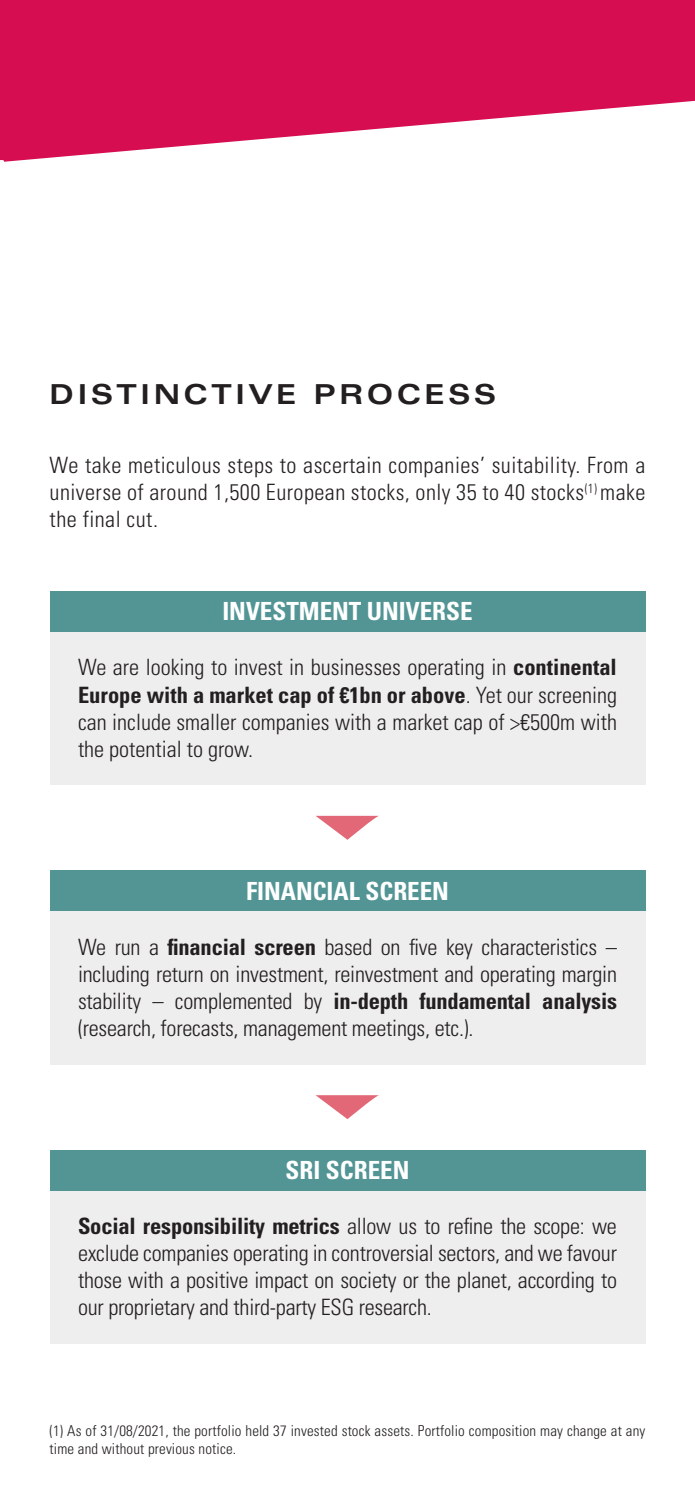
<style>
.page{position:relative;width:695px;height:1489px;background:#fff}
.page>*{position:absolute;margin:0;border:0;box-sizing:border-box;transform-origin:0 0}
.t1{font:700 expanded 27.5px "Univers LT Std";letter-spacing:.12em;color:#231f20}
.t2{font:700 condensed 25px "Univers LT Std";color:#fff}
.t3{font:300 condensed 22.5px/27px "Univers LT Std";letter-spacing:-.005em;color:#231f20;text-align:justify}
.t4{font:300 condensed 15px/18px "Univers LT Std";letter-spacing:.01em;color:#231f20}
.s1{font-weight:700}
</style>
<div class="page">
<svg style="left:0;top:0;width:694px;height:158px;fill:#d60e51"></svg>
<div style="left:0;top:26px;width:48px;height:136px;background:#d60e51"></div>
<div style="left:50px;top:630px;width:595px;height:154px;background:#eeeeef"></div>
<div style="left:50px;top:591px;width:595px;height:40px;background:#539595"></div>
<div style="left:50px;top:910px;width:595px;height:154px;background:#eeeeef"></div>
<div style="left:50px;top:870px;width:595px;height:40px;background:#539595"></div>
<div style="left:50px;top:1189px;width:595px;height:154px;background:#eeeeef"></div>
<div style="left:50px;top:1150px;width:595px;height:40px;background:#539595"></div>
<svg style="left:316px;top:815px;width:63px;height:24px"></svg>
<svg style="left:315px;top:1095px;width:64px;height:24px"></svg>
<p class="t1" style="left:50px;top:378px;width:448px">DISTINCTIVE PROCESS</p>
<p class="t3" style="left:50px;top:451px;width:597px">We take meticulous steps to ascertain companies’ suitability. From a universe of around 1,500 European stocks, only 35 to 40 stocks<sup>(1)</sup> make the final cut.</p>
<p class="t2" style="left:222px;top:596px;width:252px">INVESTMENT UNIVERSE</p>
<p class="t3" style="left:78px;top:654px;width:540px">We are looking to invest in businesses operating in <span class="s1">continental Europe with a market cap of €1bn or above</span>. Yet our screening can include smaller companies with a market cap of &gt;€500m with the potential to grow.</p>
<p class="t2" style="left:246px;top:875px;width:204px">FINANCIAL SCREEN</p>
<p class="t3" style="left:78px;top:933px;width:540px">We run a <span class="s1">financial screen</span> based on five key characteristics – including return on investment, reinvestment and operating margin stability – complemented by <span class="s1">in-depth fundamental analysis </span>(research, forecasts, management meetings, etc.).</p>
<p class="t2" style="left:285px;top:1154px;width:125px">SRI SCREEN</p>
<p class="t3" style="left:78px;top:1212px;width:540px"><span class="s1">Social responsibility metrics</span> allow us to refine the scope: we exclude companies operating in controversial sectors, and we favour those with a positive impact on society or the planet, according to our proprietary and third-party ESG research.</p>
<p class="t4" style="left:50px;top:1420px;width:597px">(1) As of 31/08/2021, the portfolio held 37 invested stock assets. Portfolio composition may change at any time and without previous notice.</p>
</div>
